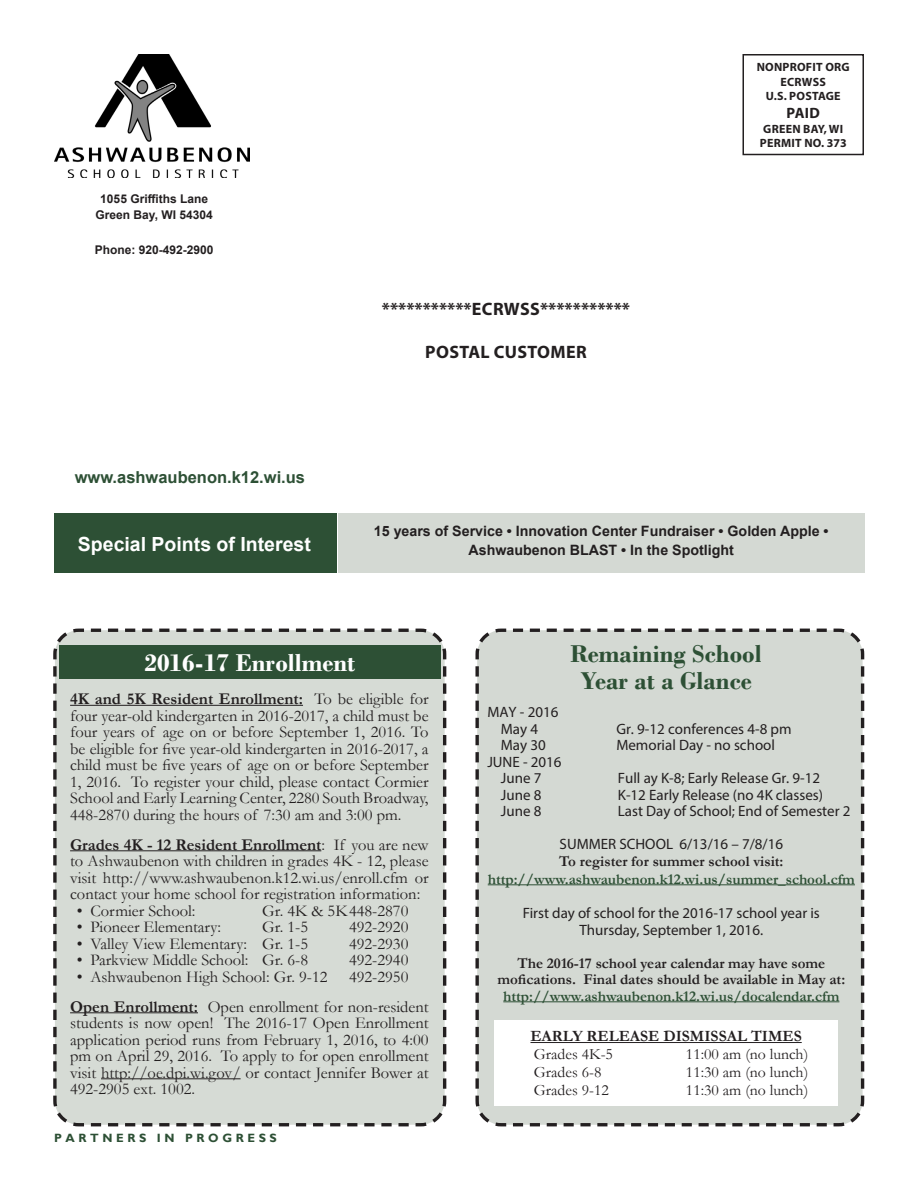
<style>
.page{position:relative;width:918px;height:1188px;background:#fff}
.page>*{position:absolute;margin:0;border:0;box-sizing:border-box;transform-origin:0 0}
.Heading_2{font:700 25.5px "Bodoni";color:#2d5035}
.Heading_2-2{font:700 25.5px "Bodoni";color:#fff}
.t1{font:700 19.5px "Arial";color:#fff}
.t2{font:700 18px "Myriad Pro";letter-spacing:.02em;color:#231f20}
.t3{font:16.5px/16.5px "Garamond";color:#231f20;text-align:justify}
.Address{font:700 16.5px "Arial";color:#2d5035}
.t4{font:15.75px "Garamond";color:#231f20}
.t5{font:700 15.75px "Garamond";color:#231f20}
.t6{font:15px "Myriad Pro";color:#231f20}
.t7{font:700 15px "Garamond";color:#231f20}
.t8{font:700 15px "Garamond";color:#2d5035}
.t9{font:700 15px "Myriad Pro";color:#231f20}
.t10{font:700 14.25px "Arial";color:#231f20}
.t11{font:700 12px "Myriad Pro";letter-spacing:.02em;color:#231f20}
.Address-2{font:700 12px "Arial";color:#231f20}
.Accent_Text_4{font:700 12px "Gill Sans";letter-spacing:.3em;color:#2d5035}
.s1{font-weight:700}
</style>
<div class="page">
<div style="left:338px;top:513px;width:526px;height:59px;background:#d4d9d3"></div>
<img style="left:54px;top:54px;width:195px;height:123px">
<div style="left:475px;top:628px;width:390px;height:499px;background:#d4d9d3"></div>
<div style="left:494px;top:1021px;width:344px;height:85px;background:#fff"></div>
<hr style="left:530px;top:1042px;width:272px;height:1px;background:#231f20">
<div style="left:54px;top:513px;width:283px;height:59px;background:#2d5035"></div>
<div style="left:742px;top:54px;width:122px;height:101px;border:2px solid #231f20"></div>
<hr style="left:488px;top:884px;width:367px;height:1px;background:#2d5035">
<hr style="left:503px;top:1001px;width:336px;height:1px;background:#2d5035">
<div style="left:53px;top:628px;width:394px;height:499px;background:#d6dbd5"></div>
<div style="left:59px;top:645px;width:382px;height:34px;background:#2d5035"></div>
<p class="Address-2" style="left:100px;top:190px;width:109px">1055 Griffiths Lane</p>
<p class="Address-2" style="left:96px;top:207px;width:119px">Green Bay, WI 54304</p>
<p class="Address-2" style="left:95px;top:241px;width:120px">Phone: 920-492-2900</p>
<p class="t2" style="left:382px;top:297px;width:250px">***********ECRWSS***********</p>
<p class="t2" style="left:425px;top:340px;width:163px">POSTAL CUSTOMER</p>
<p class="t11" style="left:757px;top:59px;width:95px">NONPROFIT ORG</p>
<p class="t11" style="left:781px;top:74px;width:47px">ECRWSS</p>
<p class="t11" style="left:766px;top:88px;width:76px">U.S. POSTAGE</p>
<p class="t9" style="left:787px;top:103px;width:35px">PAID</p>
<p class="t11" style="left:763px;top:121px;width:81px">GREEN BAY, WI</p>
<p class="t11" style="left:760px;top:135px;width:88px">PERMIT NO. 373</p>
<p class="Address" style="left:75px;top:465px;width:232px">www.ashwaubenon.k12.wi.us</p>
<p class="t1" style="left:78px;top:530px;width:234px">Special Points of Interest</p>
<p class="t10" style="left:374px;top:521px;width:456px">15 years of Service • Innovation Center Fundraiser • Golden Apple •</p>
<p class="t10" style="left:469px;top:540px;width:267px">Ashwaubenon BLAST • In the Spotlight</p>
<p class="Heading_2-2" style="left:145px;top:647px;width:212px">2016-17 Enrollment</p>
<p class="Heading_2" style="left:571px;top:639px;width:193px">Remaining School</p>
<p class="Heading_2" style="left:581px;top:666px;width:172px">Year at a Glance</p>
<p class="t3" style="left:70px;top:690px;width:360px"><span class="s1">4K and 5K Resident Enrollment:</span> To be eligible for four year-old kindergarten in 2016-2017, a child must be four years of age on or before September 1, 2016. To be eligible for five year-old kindergarten in 2016-2017, a child must be five years of age on or before September 1, 2016. To register your child, please contact Cormier School and Early Learning Center, 2280 South Broadway, 448-2870 during the hours of 7:30 am and 3:00 pm.</p>
<p class="t3" style="left:70px;top:836px;width:360px"><span class="s1">Grades 4K - 12 Resident Enrollment</span>: If you are new to Ashwaubenon with children in grades 4K - 12, please visit http://www.ashwaubenon.k12.wi.us/enroll.cfm or contact your home school for registration information:</p>
<p class="t3" style="left:77px;top:902px;width:120px">• Cormier School:</p>
<p class="t3" style="left:262px;top:902px;width:148px">Gr. 4K &amp; 5K448-2870</p>
<p class="t3" style="left:77px;top:918px;width:146px">• Pioneer Elementary:</p>
<p class="t3" style="left:262px;top:918px;width:47px">Gr. 1-5</p>
<p class="t3" style="left:349px;top:918px;width:61px">492-2920</p>
<p class="t3" style="left:77px;top:935px;width:233px">• Valley View Elementary: Gr. 1-5</p>
<p class="t3" style="left:349px;top:935px;width:61px">492-2930</p>
<p class="t3" style="left:77px;top:951px;width:233px">• Parkview Middle School: Gr. 6-8</p>
<p class="t3" style="left:349px;top:951px;width:61px">492-2940</p>
<p class="t3" style="left:77px;top:968px;width:252px">• Ashwaubenon High School: Gr. 9-12</p>
<p class="t3" style="left:349px;top:968px;width:61px">492-2950</p>
<p class="t3" style="left:70px;top:998px;width:360px"><span class="s1">Open Enrollment:</span> Open enrollment for non-resident students is now open! The 2016-17 Open Enrollment application period runs from February 1, 2016, to 4:00 pm on April 29, 2016. To apply to for open enrollment visit http://oe.dpi.wi.gov/ or contact Jennifer Bower at 492-2905 ext. 1002.</p>
<p class="Accent_Text_4" style="left:54px;top:1131px;width:224px">PARTNERS IN PROGRESS</p>
<p class="t6" style="left:487px;top:703px;width:73px">MAY - 2016</p>
<p class="t6" style="left:501px;top:719px;width:39px">May 4</p>
<p class="t6" style="left:616px;top:719px;width:177px">Gr. 9-12 conferences 4-8 pm</p>
<p class="t6" style="left:501px;top:736px;width:46px">May 30</p>
<p class="t6" style="left:616px;top:736px;width:160px">Memorial Day - no school</p>
<p class="t6" style="left:487px;top:752px;width:76px">JUNE - 2016</p>
<p class="t6" style="left:501px;top:769px;width:42px">June 7</p>
<p class="t6" style="left:618px;top:769px;width:204px">Full ay K-8; Early Release Gr. 9-12</p>
<p class="t6" style="left:501px;top:785px;width:42px">June 8</p>
<p class="t6" style="left:618px;top:785px;width:207px">K-12 Early Release (no 4K classes)</p>
<p class="t6" style="left:501px;top:802px;width:42px">June 8</p>
<p class="t6" style="left:618px;top:802px;width:234px">Last Day of School; End of Semester 2</p>
<p class="t6" style="left:560px;top:835px;width:225px">SUMMER SCHOOL 6/13/16 – 7/8/16</p>
<p class="t7" style="left:559px;top:851px;width:226px">To register for summer school visit:</p>
<p class="t8" style="left:488px;top:869px;width:369px">http://www.ashwaubenon.k12.wi.us/summer_school.cfm</p>
<p class="t6" style="left:523px;top:904px;width:299px">First day of school for the 2016-17 school year is</p>
<p class="t6" style="left:580px;top:920px;width:185px">Thursday, September 1, 2016.</p>
<p class="t7" style="left:517px;top:953px;width:309px">The 2016-17 school year calendar may have some</p>
<p class="t7" style="left:498px;top:969px;width:349px">mofications. Final dates should be available in May at:</p>
<p class="t8" style="left:503px;top:986px;width:338px">http://www.ashwaubenon.k12.wi.us/docalendar.cfm</p>
<p class="t5" style="left:530px;top:1026px;width:273px">EARLY RELEASE DISMISSAL TIMES</p>
<p class="t4" style="left:534px;top:1044px;width:81px">Grades 4K-5</p>
<p class="t4" style="left:686px;top:1044px;width:124px">11:00 am (no lunch)</p>
<p class="t4" style="left:534px;top:1062px;width:69px">Grades 6-8</p>
<p class="t4" style="left:686px;top:1062px;width:124px">11:30 am (no lunch)</p>
<p class="t4" style="left:534px;top:1080px;width:77px">Grades 9-12</p>
<p class="t4" style="left:686px;top:1080px;width:124px">11:30 am (no lunch)</p>
</div>
